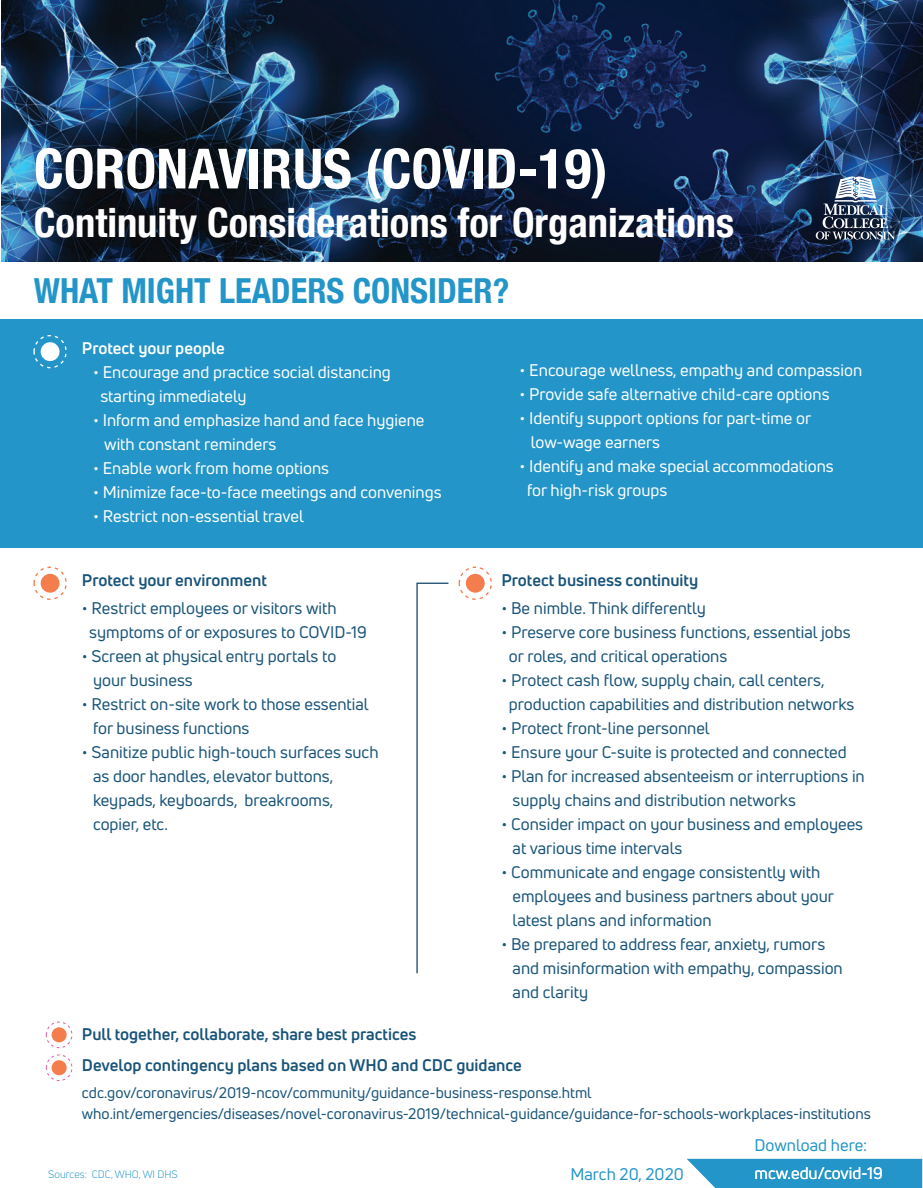
<style>
.page{position:relative;width:923px;height:1188px;background:#fff}
.page>*{position:absolute;margin:0;border:0;box-sizing:border-box;transform-origin:0 0}
.t1{font:700 condensed 55.5px "Helvetica Neue";color:#fff}
.t2{font:700 condensed 40.5px "Helvetica Neue";color:#fff}
.t3{font:700 condensed 34.5px "Helvetica Neue";color:#2395c8}
.t4{font:16.5px/24px "Uni Neue";color:#195479}
.t5{font:16.5px/24px "Uni Neue";color:#fff}
.t6{font:700 16.5px/31.5px "Uni Neue";color:#195479}
.t7{font:16.5px "Uni Neue";color:#2395c8}
.t8{font:700 16.5px "Uni Neue";color:#fff}
.t9{font:15px/21.6px "Uni Neue";color:#195479}
.t10{font:10.5px "Uni Neue";color:#2395c8}
</style>
<div class="page">
<img style="left:2px;top:0;width:920px;height:262px">
<img style="left:815px;top:175px;width:80px;height:65px">
<div style="left:0;top:319px;width:922px;height:229px;background:#2395c8"></div>
<div style="left:687px;top:1159px;width:235px;height:29px;background:#2395c8"></div>
<div style="left:41px;top:574px;width:18px;height:19px;background:#f47d4d;border-radius:50%"></div>
<div style="left:33px;top:567px;width:34px;height:33px;border:1px dashed #f47d4d;border-radius:50%"></div>
<svg style="left:416px;top:582px;width:33px;height:392px"></svg>
<div style="left:466px;top:574px;width:18px;height:19px;background:#f47d4d;border-radius:50%"></div>
<div style="left:458px;top:567px;width:34px;height:33px;border:1px dashed #f47d4d;border-radius:50%"></div>
<div style="left:52px;top:1027px;width:15px;height:15px;background:#f47d4d;border-radius:50%"></div>
<div style="left:46px;top:1022px;width:26px;height:26px;border:1px dashed #dd66a7;border-radius:50%"></div>
<div style="left:52px;top:1060px;width:15px;height:15px;background:#f47d4d;border-radius:50%"></div>
<div style="left:46px;top:1054px;width:26px;height:27px;border:1px dashed #dd66a7;border-radius:50%"></div>
<div style="left:41px;top:342px;width:18px;height:19px;background:#fff;border-radius:50%"></div>
<div style="left:33px;top:335px;width:34px;height:33px;border:1px dashed #fff;border-radius:50%"></div>
<h1 class="t1" style="left:34px;top:123px;width:575px">CORONAVIRUS (COVID-19)</h1>
<h2 class="t2" style="left:34px;top:189px;width:701px">Continuity Considerations for Organizations</h2>
<h3 class="t3" style="left:34px;top:262px;width:477px">WHAT MIGHT LEADERS CONSIDER?</h3>
<p class="t8" style="left:82px;top:338px;width:144px">Protect your people</p>
<p class="t5" style="left:100px;top:360px;width:292px;text-indent:-7px">• Encourage and practice social distancing starting immediately</p>
<p class="t5" style="left:104px;top:408px;width:322px;text-indent:-11px">• Inform and emphasize hand and face hygiene with constant reminders</p>
<p class="t5" style="left:93px;top:456px;width:237px">• Enable work from home options</p>
<p class="t5" style="left:93px;top:480px;width:350px">• Minimize face-to-face meetings and convenings</p>
<p class="t5" style="left:93px;top:504px;width:212px">• Restrict non-essential travel</p>
<p class="t5" style="left:519px;top:358px;width:344px">• Encourage wellness, empathy and compassion</p>
<p class="t5" style="left:519px;top:382px;width:311px">• Provide safe alternative child-care options</p>
<p class="t5" style="left:530px;top:406px;width:282px;text-indent:-11px">• Identify support options for part-time or low-wage earners</p>
<p class="t5" style="left:527px;top:454px;width:308px;text-indent:-7px">• Identify and make special accommodations for high-risk groups</p>
<p class="t6" style="left:82px;top:564px;width:186px">Protect your environment</p>
<p class="t6" style="left:501px;top:564px;width:198px">Protect business continuity</p>
<p class="t4" style="left:89px;top:596px;width:279px;text-indent:-7px">• Restrict employees or visitors with symptoms of or exposures to COVID-19</p>
<p class="t4" style="left:93px;top:644px;width:245px;text-indent:-11px">• Screen at physical entry portals to your business</p>
<p class="t4" style="left:93px;top:692px;width:277px;text-indent:-11px">• Restrict on-site work to those essential for business functions</p>
<p class="t4" style="left:93px;top:740px;width:287px;text-indent:-11px">• Sanitize public high-touch surfaces such as door handles, elevator buttons, keypads, keyboards, breakrooms, copier, etc.</p>
<p class="t4" style="left:501px;top:596px;width:206px">• Be nimble. Think differently</p>
<p class="t4" style="left:508px;top:620px;width:343px;text-indent:-7px">• Preserve core business functions, essential jobs or roles, and critical operations</p>
<p class="t4" style="left:508px;top:668px;width:347px;text-indent:-7px">• Protect cash flow, supply chain, call centers, production capabilities and distribution networks</p>
<p class="t4" style="left:501px;top:716px;width:210px">• Protect front-line personnel</p>
<p class="t4" style="left:501px;top:740px;width:347px">• Ensure your C-suite is protected and connected</p>
<p class="t4" style="left:512px;top:764px;width:354px;text-indent:-11px">• Plan for increased absenteeism or interruptions in supply chains and distribution networks</p>
<p class="t4" style="left:512px;top:812px;width:352px;text-indent:-11px">• Consider impact on your business and employees at various time intervals</p>
<p class="t4" style="left:512px;top:860px;width:323px;text-indent:-11px">• Communicate and engage consistently with employees and business partners about your latest plans and information</p>
<p class="t4" style="left:512px;top:932px;width:331px;text-indent:-11px">• Be prepared to address fear, anxiety, rumors and misinformation with empathy, compassion and clarity</p>
<p class="t6" style="left:82px;top:1018px;width:441px">Pull together, collaborate, share best practices<br>Develop contingency plans based on WHO and CDC guidance</p>
<p class="t9" style="left:82px;top:1081px;width:790px">cdc.gov/coronavirus/2019-ncov/community/guidance-business-response.html who.int/emergencies/diseases/novel-coronavirus-2019/technical-guidance/guidance-for-schools-workplaces-institutions</p>
<p class="t10" style="left:48px;top:1168px;width:131px">Sources: CDC, WHO, WI DHS</p>
<p class="t7" style="left:754px;top:1135px;width:114px">Download here:</p>
<p class="t7" style="left:570px;top:1164px;width:115px">March 20, 2020</p>
<p class="t5" style="left:754px;top:1161px;width:130px">mcw.edu/covid-19</p>
</div>
